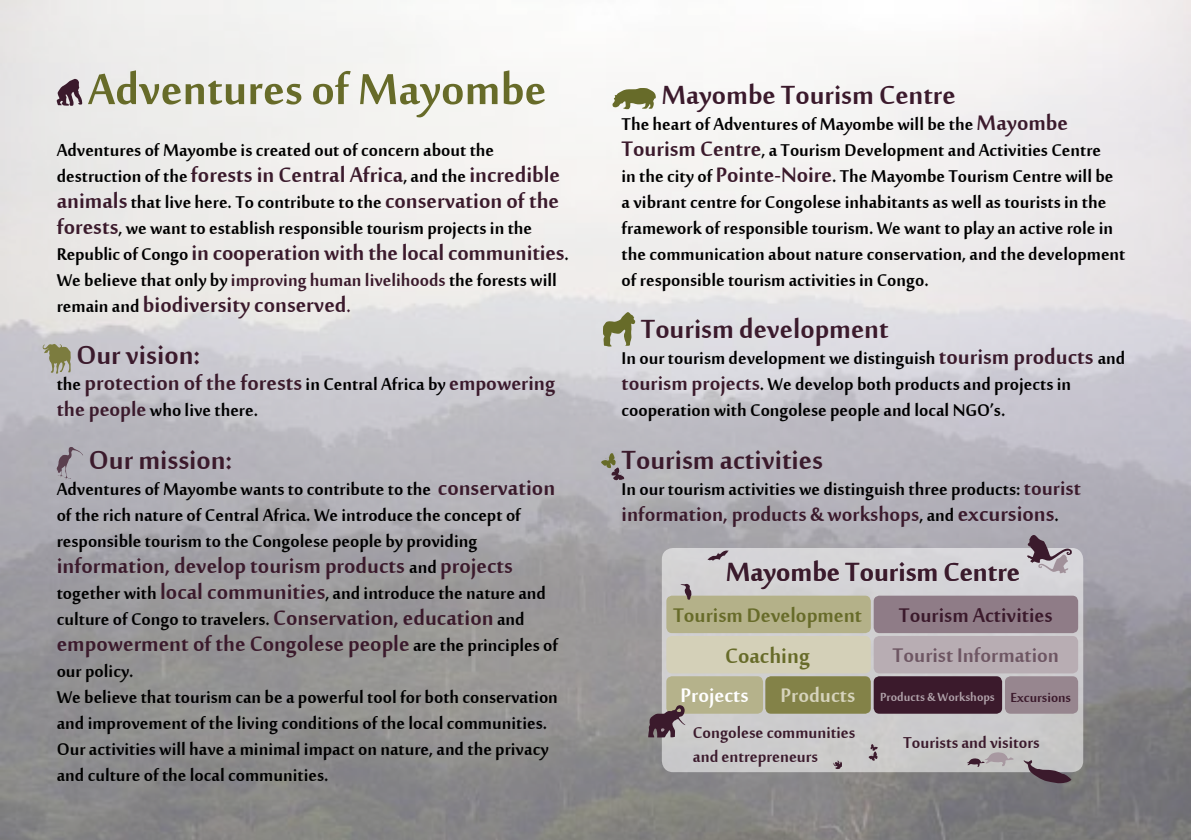
<style>
.page{position:relative;width:1191px;height:840px;background:#fff}
.page>*{position:absolute;margin:0;border:0;box-sizing:border-box;transform-origin:0 0}
.t1{font:66px "Mool Boran";color:#676b29}
.t2{font:40px "Mool Boran";color:#3b1a2c}
.t3{font:32px "Mool Boran";color:#3b1a2c}
.t4{font:32px "Mool Boran";color:#676b29}
.t5{font:30px "Mool Boran";color:#3b1a2c}
.t6{font:30px "Mool Boran";color:#676b29}
.t7{font:30px "Mool Boran";color:#6e5663}
.t8{font:30px "Mool Boran";color:#d6d3bc}
.t9{font:30px "Mool Boran";color:#fff}
.t10{font:26px/26px "Mool Boran";color:#000}
.t11{font:24px "Mool Boran";color:#3b1a2c}
.t12{font:20px "Mool Boran";color:#3b1a2c}
.t13{font:18px "Mool Boran";color:#b1a3ab}
.s1{font-size:26px;color:#000}
.s2{font-size:32px;color:#3b1a2c}
.s3{color:#3b1a2c}
.s4{font-size:26px}
.s5{font-size:30px}
.s6{font-size:30px;color:#3b1a2c}
.s7{font-size:32px}
</style>
<div class="page">
<img style="left:0;top:0;width:1191px;height:839px">
<svg style="left:56px;top:79px;width:26px;height:27px"></svg>
<svg style="left:42px;top:343px;width:29px;height:30px"></svg>
<svg style="left:56px;top:446px;width:27px;height:33px"></svg>
<svg style="left:612px;top:88px;width:44px;height:21px"></svg>
<svg style="left:603px;top:312px;width:32px;height:34px"></svg>
<svg style="left:600px;top:450px;width:27px;height:33px"></svg>
<svg style="left:662px;top:547px;width:421px;height:224px;fill:#cfcecf"></svg>
<svg style="left:1023px;top:759px;width:48px;height:24px"></svg>
<svg style="left:706px;top:547px;width:25px;height:18px"></svg>
<svg style="left:648px;top:583px;width:430px;height:154px"></svg>
<svg style="left:1027px;top:534px;width:45px;height:39px"></svg>
<svg style="left:868px;top:743px;width:11px;height:18px"></svg>
<svg style="left:831px;top:757px;width:13px;height:13px"></svg>
<svg style="left:966px;top:751px;width:47px;height:15px"></svg>
<p class="t1" style="left:88px;top:43px;width:460px">Adventures of Mayombe</p>
<p class="t10" style="left:57px;top:134px;width:439px">Adventures of Mayombe is created out of concern about the</p>
<p class="t3" style="left:57px;top:152px;width:505px"><span class="s1">destruction of the</span> forests in Central Africa<span class="s1">, and the</span> incredible</p>
<p class="t10" style="left:57px;top:186px;width:504px"><span class="s2">animals</span> that live here. To contribute to the <span class="s2">conservation of the forests</span>, we want to establish responsible tourism projects in the</p>
<p class="t3" style="left:57px;top:230px;width:513px"><span class="s1">Republic of Congo</span> in cooperation with the local communities<span class="s1">.</span></p>
<p class="t10" style="left:57px;top:264px;width:502px">We believe that only by<span class="s3">improving human livelihoods</span>the forests will</p>
<p class="t3" style="left:57px;top:282px;width:296px"><span class="s1">remain and</span> biodiversity conserved<span class="s4">.</span></p>
<p class="t2" style="left:76px;top:327px;width:125px">Our vision:</p>
<p class="t3" style="left:57px;top:360px;width:500px"><span class="s1">the</span> protection of the forests <span class="s1">in Central Africa by</span> <span class="s5">empowering</span></p>
<p class="t10" style="left:57px;top:394px;width:203px"><span class="s6">the people</span> who live there.</p>
<p class="t2" style="left:89px;top:431px;width:145px">Our mission:</p>
<p class="t10" style="left:57px;top:472px;width:500px">Adventures of Mayombe wants to contribute to the <span class="s2">conservation </span>of the rich nature of Central Africa. We introduce the concept of</p>
<p class="t10" style="left:57px;top:524px;width:422px">responsible tourism to the Congolese people by providing</p>
<p class="t3" style="left:57px;top:542px;width:458px">information, develop tourism products <span class="s1">and</span> projects</p>
<p class="t10" style="left:57px;top:576px;width:491px">together with<span class="s2">local communities</span>, and introduce the nature and culture of Congo to travelers. <span class="s2">Conservation, education</span> and</p>
<p class="t3" style="left:57px;top:620px;width:503px">empowerment of the Congolese people<span class="s1">are the principles of</span></p>
<p class="t10" style="left:57px;top:654px;width:78px">our policy.</p>
<p class="t10" style="left:57px;top:680px;width:503px">We believe that tourism can be a powerful tool for both conservation and improvement of the living conditions of the local communities.<br>Our activities will have a minimal impact on nature, and the privacy and culture of the local communities.</p>
<p class="t2" style="left:661px;top:67px;width:296px">Mayombe Tourism Centre</p>
<p class="t10" style="left:621px;top:108px;width:448px">The heart of Adventures of Mayombe will be the <span class="s2">Mayombe</span></p>
<p class="t10" style="left:621px;top:134px;width:505px"><span class="s2">Tourism Centre</span>, a Tourism Development and Activities Centre<br>in the city of<span class="s2">Pointe-Noire</span>. The Mayombe Tourism Centre will be a vibrant centre for Congolese inhabitants as well as tourists in the framework of responsible tourism. We want to play an active role in the communication about nature conservation, and the development of responsible tourism activities in Congo.</p>
<p class="t2" style="left:641px;top:301px;width:249px">Tourism development</p>
<p class="t10" style="left:621px;top:342px;width:505px">In our tourism development we distinguish <span class="s2">tourism products</span> and <span class="s6">tourism projects</span>. We develop both products and projects in</p>
<p class="t10" style="left:621px;top:394px;width:385px">cooperation with Congolese people and local NGO’s.</p>
<p class="t2" style="left:621px;top:431px;width:203px">Tourism activities</p>
<p class="t10" style="left:621px;top:472px;width:461px">In our tourism activities we distinguish three products: <span class="s6">tourist</span></p>
<p class="t5" style="left:621px;top:492px;width:439px">information, products &amp; workshops<span class="s1">, and</span> <span class="s7">excursions</span><span class="s1">.</span></p>
<p class="t2" style="left:726px;top:543px;width:296px">Mayombe Tourism Centre</p>
<p class="t6" style="left:673px;top:593px;width:191px">Tourism Development</p>
<p class="t5" style="left:899px;top:593px;width:155px">Tourism Activities</p>
<p class="t4" style="left:725px;top:633px;width:86px">Coaching</p>
<p class="t7" style="left:892px;top:633px;width:168px">Tourist Information</p>
<p class="t8" style="left:780px;top:674px;width:76px">Products</p>
<p class="t9" style="left:680px;top:674px;width:70px">Projects</p>
<p class="t13" style="left:880px;top:684px;width:116px">Products &amp; Workshops</p>
<p class="t12" style="left:1010px;top:682px;width:62px">Excursions</p>
<p class="t11" style="left:693px;top:715px;width:164px">Congolese communities</p>
<p class="t11" style="left:693px;top:739px;width:127px">and entrepreneurs</p>
<p class="t11" style="left:903px;top:725px;width:138px">Tourists and visitors</p>
</div>
